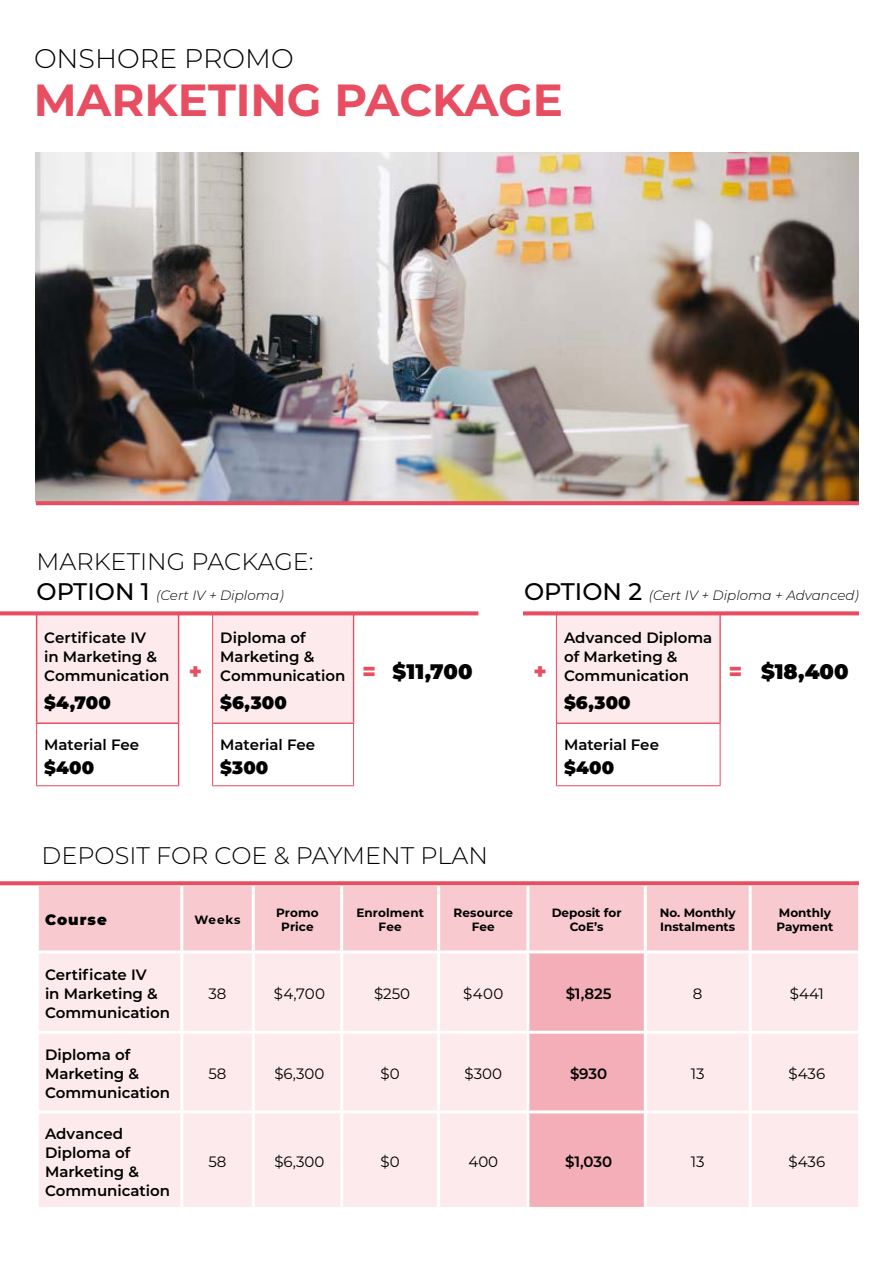
<style>
.page{position:relative;width:893px;height:1263px;background:#fff}
.page>*{position:absolute;margin:0;border:0;box-sizing:border-box;transform-origin:0 0}
.t1{font:700 45px "Montserrat";color:#e74e62}
.t2{font:300 27px "Montserrat";color:#000}
.t3{font:300 24px "Montserrat";color:#000}
.t4{font:900 21.6px "Montserrat";color:#e74e62}
.t5{font:900 21px "Montserrat";color:#000}
.t6{font:900 18px "Montserrat";letter-spacing:.01em;color:#000}
.t7{font:600 15px/18.9px "Montserrat";letter-spacing:-.005em;color:#000}
.t8{font:15px "Montserrat";color:#000}
.t9{font:900 15px "Montserrat";letter-spacing:.065em;color:#000}
.t10{font:italic 300 13.5px "Montserrat";color:#000}
.t11{font:700 12px/14.4px "Montserrat";color:#000;text-align:center}
.s1{font-weight:500;font-style:normal;font-size:24px}
.s2{font-size:21.6px;color:#e74e62}
</style>
<div class="page">
<svg style="left:37px;top:614px;width:682px;height:109px;fill:#fceaec"></svg>
<hr style="left:36px;top:615px;width:1px;height:107px;background:#e74e62">
<hr style="left:178px;top:615px;width:1px;height:107px;background:#e74e62">
<hr style="left:36px;top:722px;width:143px;height:2px;background:#e74e62">
<hr style="left:36px;top:724px;width:1px;height:61px;background:#e74e62">
<hr style="left:36px;top:785px;width:143px;height:1px;background:#e74e62">
<hr style="left:178px;top:724px;width:1px;height:61px;background:#e74e62">
<hr style="left:212px;top:723px;width:1px;height:62px;background:#e74e62">
<hr style="left:353px;top:724px;width:1px;height:61px;background:#e74e62">
<hr style="left:212px;top:785px;width:142px;height:1px;background:#e74e62">
<hr style="left:353px;top:615px;width:1px;height:107px;background:#e74e62">
<hr style="left:213px;top:722px;width:141px;height:2px;background:#e74e62">
<hr style="left:212px;top:615px;width:1px;height:108px;background:#e74e62">
<hr style="left:719px;top:615px;width:2px;height:107px;background:#e74e62">
<hr style="left:556px;top:615px;width:1px;height:108px;background:#e74e62">
<hr style="left:557px;top:722px;width:164px;height:2px;background:#e74e62">
<hr style="left:556px;top:723px;width:1px;height:62px;background:#e74e62">
<hr style="left:720px;top:724px;width:1px;height:61px;background:#e74e62">
<hr style="left:556px;top:785px;width:165px;height:1px;background:#e74e62">
<svg style="left:0;top:611px;width:478px;height:4px;background:#e95e70"></svg>
<div style="left:39px;top:886px;width:819px;height:64px;background:#f8cad0"></div>
<div style="left:39px;top:953px;width:819px;height:254px;background:#fceaec"></div>
<div style="left:529px;top:953px;width:115px;height:254px;background:#f4aeb7"></div>
<hr style="left:180px;top:886px;width:3px;height:64px;background:#fff">
<hr style="left:252px;top:886px;width:3px;height:64px;background:#fff">
<hr style="left:340px;top:886px;width:3px;height:64px;background:#fff">
<hr style="left:437px;top:886px;width:3px;height:64px;background:#fff">
<hr style="left:526px;top:886px;width:3px;height:64px;background:#fff">
<hr style="left:644px;top:886px;width:3px;height:64px;background:#fff">
<hr style="left:749px;top:886px;width:3px;height:64px;background:#fff">
<hr style="left:180px;top:953px;width:3px;height:78px;background:#fff">
<hr style="left:252px;top:953px;width:3px;height:78px;background:#fff">
<hr style="left:340px;top:953px;width:3px;height:78px;background:#fff">
<hr style="left:437px;top:953px;width:3px;height:78px;background:#fff">
<hr style="left:526px;top:953px;width:3px;height:78px;background:#fff">
<hr style="left:644px;top:953px;width:3px;height:78px;background:#fff">
<hr style="left:749px;top:953px;width:3px;height:78px;background:#fff">
<hr style="left:39px;top:1031px;width:143px;height:3px;background:#fff">
<hr style="left:182px;top:1031px;width:71px;height:3px;background:#fff">
<hr style="left:180px;top:1034px;width:3px;height:76px;background:#fff">
<hr style="left:253px;top:1031px;width:89px;height:3px;background:#fff">
<hr style="left:252px;top:1034px;width:3px;height:76px;background:#fff">
<hr style="left:342px;top:1031px;width:97px;height:3px;background:#fff">
<hr style="left:340px;top:1034px;width:3px;height:76px;background:#fff">
<hr style="left:439px;top:1031px;width:89px;height:3px;background:#fff">
<hr style="left:437px;top:1034px;width:3px;height:76px;background:#fff">
<hr style="left:528px;top:1031px;width:117px;height:3px;background:#fff">
<hr style="left:526px;top:1034px;width:3px;height:76px;background:#fff">
<hr style="left:645px;top:1031px;width:105px;height:3px;background:#fff">
<hr style="left:644px;top:1034px;width:3px;height:76px;background:#fff">
<hr style="left:750px;top:1031px;width:108px;height:3px;background:#fff">
<hr style="left:749px;top:1034px;width:3px;height:76px;background:#fff">
<hr style="left:39px;top:1110px;width:143px;height:3px;background:#fff">
<hr style="left:182px;top:1110px;width:71px;height:3px;background:#fff">
<hr style="left:180px;top:1113px;width:3px;height:94px;background:#fff">
<hr style="left:253px;top:1110px;width:89px;height:3px;background:#fff">
<hr style="left:252px;top:1113px;width:3px;height:94px;background:#fff">
<hr style="left:342px;top:1110px;width:97px;height:3px;background:#fff">
<hr style="left:340px;top:1113px;width:3px;height:94px;background:#fff">
<hr style="left:439px;top:1110px;width:89px;height:3px;background:#fff">
<hr style="left:437px;top:1113px;width:3px;height:94px;background:#fff">
<hr style="left:528px;top:1110px;width:117px;height:3px;background:#fff">
<hr style="left:526px;top:1113px;width:3px;height:94px;background:#fff">
<hr style="left:645px;top:1110px;width:105px;height:3px;background:#fff">
<hr style="left:644px;top:1113px;width:3px;height:94px;background:#fff">
<hr style="left:750px;top:1110px;width:108px;height:3px;background:#fff">
<hr style="left:749px;top:1113px;width:3px;height:94px;background:#fff">
<svg style="left:0;top:881px;width:859px;height:4px;background:#e8596c"></svg>
<img style="left:36px;top:152px;width:823px;height:349px">
<svg style="left:36px;top:501px;width:823px;height:4px;background:#e45164"></svg>
<svg style="left:523px;top:611px;width:336px;height:4px"></svg>
<h2 class="t2" style="left:34px;top:41px;width:261px">ONSHORE PROMO</h2>
<h1 class="t1" style="left:34px;top:68px;width:531px">MARKETING PACKAGE</h1>
<h3 class="t3" style="left:37px;top:545px;width:278px">MARKETING PACKAGE:</h3>
<p class="t10" style="left:37px;top:586px;width:249px"><span class="s1">OPTION 1</span> (Cert IV + Diploma)</p>
<p class="t10" style="left:524px;top:586px;width:336px"><span class="s1">OPTION 2</span> (Cert IV + Diploma + Advanced)</p>
<p class="t7" style="left:44px;top:627px;width:127px">Certificate IV<br>in Marketing &amp;<br>Communication</p>
<p class="t6" style="left:44px;top:689px;width:68px">$4,700</p>
<p class="t7" style="left:220px;top:627px;width:127px">Diploma of<br>Marketing &amp;<br>Communication</p>
<p class="t6" style="left:220px;top:689px;width:68px">$6,300</p>
<p class="t7" style="left:564px;top:627px;width:150px">Advanced Diploma of Marketing &amp;<br>Communication</p>
<p class="t6" style="left:564px;top:689px;width:68px">$6,300</p>
<h3 class="t5" style="left:362px;top:655px;width:112px"><span class="s2">=</span> $11,700</h3>
<h3 class="t4" style="left:534px;top:655px;width:15px">+</h3>
<h3 class="t5" style="left:729px;top:655px;width:121px"><span class="s2">=</span> $18,400</h3>
<h3 class="t4" style="left:189px;top:655px;width:15px">+</h3>
<p class="t7" style="left:44px;top:734px;width:97px">Material Fee</p>
<p class="t6" style="left:44px;top:754px;width:52px">$400</p>
<p class="t7" style="left:220px;top:734px;width:97px">Material Fee</p>
<p class="t6" style="left:220px;top:754px;width:50px">$300</p>
<h3 class="t3" style="left:42px;top:840px;width:448px">DEPOSIT FOR COE &amp; PAYMENT PLAN</h3>
<p class="t7" style="left:564px;top:735px;width:97px">Material Fee</p>
<p class="t6" style="left:564px;top:754px;width:52px">$400</p>
<p class="t9" style="left:45px;top:909px;width:63px">Course</p>
<p class="t11" style="left:194px;top:912px;width:48px">Weeks</p>
<p class="t11" style="left:276px;top:905px;width:44px">Promo<br>Price</p>
<p class="t11" style="left:356px;top:905px;width:69px">Enrolment<br>Fee</p>
<p class="t11" style="left:453px;top:905px;width:61px">Resource<br>Fee</p>
<p class="t11" style="left:552px;top:905px;width:71px">Deposit for<br>CoE’s</p>
<p class="t11" style="left:660px;top:905px;width:77px;text-align:left">No. Monthly<br>Instalments</p>
<p class="t11" style="left:776px;top:905px;width:58px;text-align:left">Monthly<br>Payment</p>
<p class="t7" style="left:45px;top:965px;width:127px">Certificate IV<br>in Marketing &amp;<br>Communication</p>
<p class="t8" style="left:208px;top:984px;width:20px">38</p>
<p class="t8" style="left:274px;top:984px;width:53px">$4,700</p>
<p class="t8" style="left:374px;top:984px;width:38px">$250</p>
<p class="t8" style="left:463px;top:984px;width:41px">$400</p>
<p class="t7" style="left:566px;top:984px;width:48px">$1,825</p>
<p class="t8" style="left:693px;top:984px;width:11px">8</p>
<p class="t8" style="left:790px;top:984px;width:36px">$441</p>
<p class="t7" style="left:45px;top:1045px;width:127px">Diploma of<br>Marketing &amp;<br>Communication</p>
<p class="t7" style="left:45px;top:1124px;width:127px">Advanced<br>Diploma of<br>Marketing &amp;<br>Communication</p>
<p class="t8" style="left:208px;top:1064px;width:20px">58</p>
<p class="t8" style="left:274px;top:1064px;width:52px">$6,300</p>
<p class="t8" style="left:381px;top:1064px;width:21px">$0</p>
<p class="t8" style="left:465px;top:1064px;width:39px">$300</p>
<p class="t7" style="left:570px;top:1064px;width:39px">$930</p>
<p class="t8" style="left:691px;top:1064px;width:15px">13</p>
<p class="t8" style="left:788px;top:1064px;width:38px">$436</p>
<p class="t8" style="left:208px;top:1152px;width:20px">58</p>
<p class="t8" style="left:274px;top:1152px;width:52px">$6,300</p>
<p class="t8" style="left:381px;top:1152px;width:21px">$0</p>
<p class="t8" style="left:468px;top:1152px;width:31px">400</p>
<p class="t7" style="left:565px;top:1152px;width:49px">$1,030</p>
<p class="t8" style="left:691px;top:1152px;width:15px">13</p>
<p class="t8" style="left:788px;top:1152px;width:38px">$436</p>
</div>
